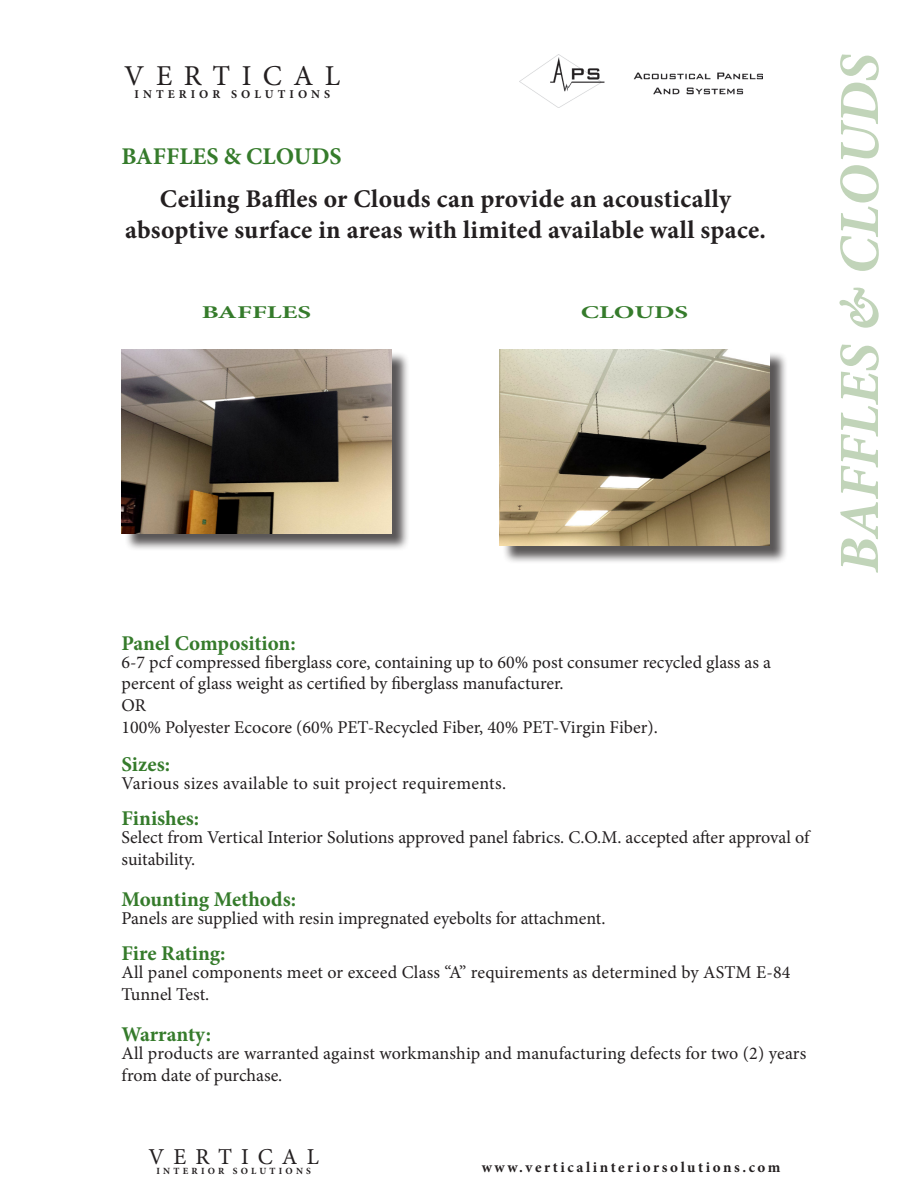
<style>
.page{position:relative;width:918px;height:1188px;background:#fff}
.page>*{position:absolute;margin:0;border:0;box-sizing:border-box;transform-origin:0 0}
.t1{font:italic 700 57px "Minion Pro";letter-spacing:-.01em;color:#c1d4b9}
.t2{font:28.8px "Minion Pro";letter-spacing:.4em;color:#231f20}
.t3{font:700 25.5px/30.6px "Minion Pro";letter-spacing:.01em;color:#231f20;text-align:center}
.t4{font:700 24px "Minion Pro";color:#357b2b}
.t5{font:22.8px "Minion Pro";letter-spacing:.4em;color:#231f20}
.t6{font:700 21px "Minion Pro";letter-spacing:-.005em;color:#357b2b}
.t7{font:18px/21.6px "Minion Pro";color:#231f20}
.t8{font:18px "Minion Pro";letter-spacing:.02em;color:#231f20}
.t9{font:700 18px "Minion Pro";color:#357b2b;scale:1.5 1}
.t10{font:700 15px "Minion Pro";letter-spacing:.17em;color:#231f20}
.t11{font:700 12px "Minion Pro";letter-spacing:.34em;color:#231f20}
.t12{font:700 9.45px "Minion Pro";letter-spacing:.34em;color:#231f20}
</style>
<div class="page">
<img style="left:520px;top:55px;width:243px;height:52px">
<div style="left:502px;top:351px;width:286px;height:213px;background:#231f20;opacity:.75"></div>
<img style="left:500px;top:349px;width:269px;height:197px">
<div style="left:124px;top:351px;width:286px;height:201px;background:#231f20;opacity:.75"></div>
<img style="left:122px;top:349px;width:270px;height:184px">
<h2 class="t2" style="left:124px;top:57px;width:217px">VERTICAL</h2>
<p class="t11" style="left:134px;top:86px;width:197px">INTERIOR SOLUTIONS</p>
<p class="t4" style="left:122px;top:139px;width:222px">BAFFLES &amp; CLOUDS</p>
<p class="t3" style="left:125px;top:184px;width:642px">Ceiling Baffles or Clouds can provide an acoustically absoptive surface in areas with limited available wall space.</p>
<p class="t9" style="left:202px;top:300px;width:74px">BAFFLES</p>
<p class="t9" style="left:581px;top:300px;width:73px">CLOUDS</p>
<p class="t6" style="left:122px;top:628px;width:176px">Panel Composition:</p>
<p class="t7" style="left:122px;top:651px;width:651px">6-7 pcf compressed fiberglass core, containing up to 60% post consumer recycled glass as a percent of glass weight as certified by fiberglass manufacturer.<br>OR<br>100% Polyester Ecocore (60% PET-Recycled Fiber, 40% PET-Virgin Fiber).</p>
<p class="t6" style="left:122px;top:750px;width:50px">Sizes:</p>
<p class="t8" style="left:122px;top:772px;width:386px">Various sizes available to suit project requirements.</p>
<p class="t6" style="left:122px;top:804px;width:79px">Finishes:</p>
<p class="t7" style="left:122px;top:827px;width:689px">Select from Vertical Interior Solutions approved panel fabrics. C.O.M. accepted after approval of suitability.</p>
<p class="t6" style="left:122px;top:885px;width:176px">Mounting Methods:</p>
<p class="t7" style="left:122px;top:908px;width:486px">Panels are supplied with resin impregnated eyebolts for attachment.</p>
<p class="t6" style="left:122px;top:939px;width:105px">Fire Rating:</p>
<p class="t7" style="left:122px;top:962px;width:670px">All panel components meet or exceed Class “A” requirements as determined by ASTM E-84<br>Tunnel Test.</p>
<p class="t6" style="left:122px;top:1020px;width:91px">Warranty:</p>
<p class="t7" style="left:122px;top:1043px;width:686px">All products are warranted against workmanship and manufacturing defects for two (2) years from date of purchase.</p>
<p class="t5" style="left:149px;top:1142px;width:172px">VERTICAL</p>
<p class="t12" style="left:157px;top:1165px;width:156px">INTERIOR SOLUTIONS</p>
<p class="t10" style="left:482px;top:1157px;width:300px">www.verticalinteriorsolutions.com</p>
<p class="t1" style="left:819px;top:573px;width:520px;rotate:-90deg">BAFFLES &amp; CLOUDS</p>
</div>
